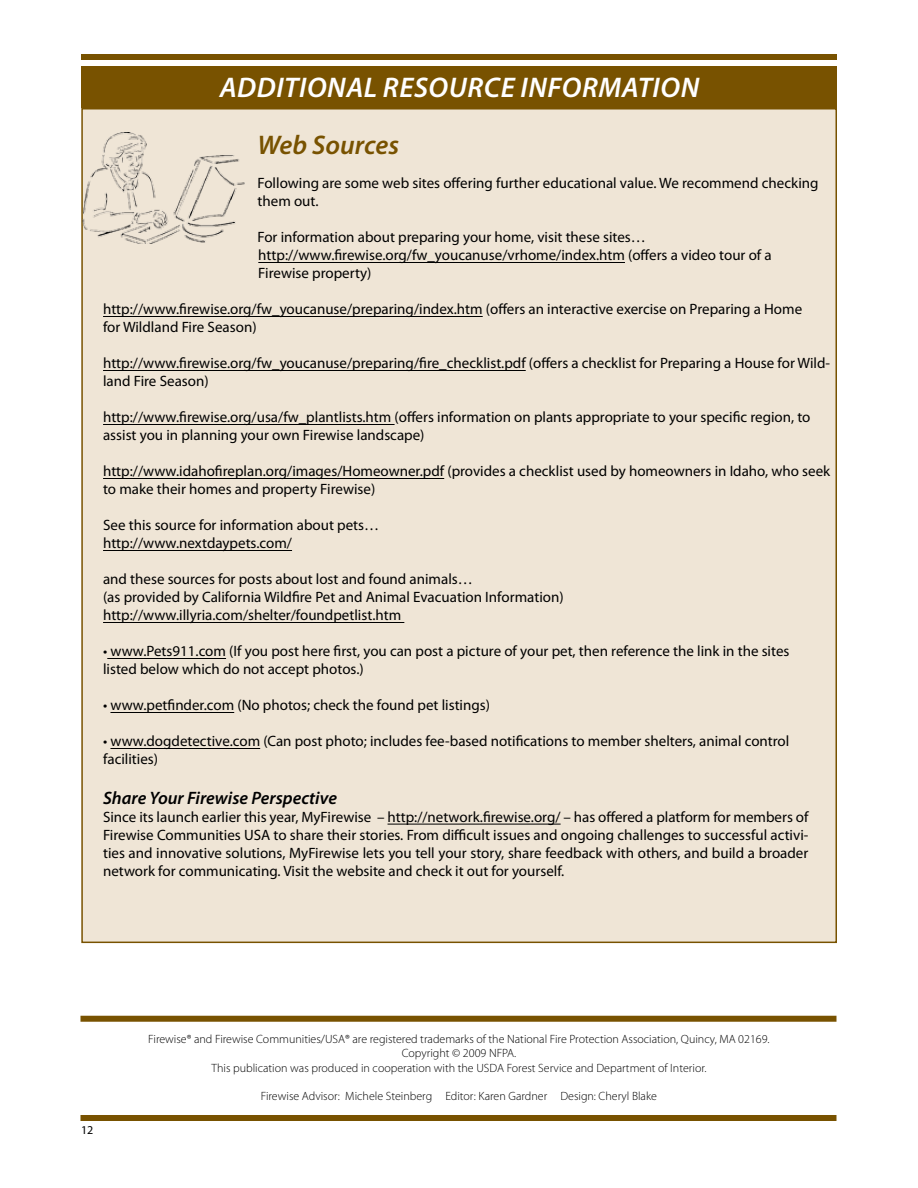
<style>
.page{position:relative;width:918px;height:1188px;background:#fff}
.page>*{position:absolute;margin:0;border:0;box-sizing:border-box;transform-origin:0 0}
.t1{font:italic 600 28.5px "Myriad Pro";letter-spacing:.02em;color:#fff}
.t2{font:italic 600 27px "Myriad Pro";color:#785200}
.t3{font:italic 600 18px "Myriad Pro";color:#000}
.t4{font:15px/18px "Myriad Pro";color:#000}
.t5{font:300 12px/14.2px "Myriad Pro";color:#000;text-align:center}
.t6{font:12px "Myriad Pro";color:#000}
</style>
<div class="page">
<div style="left:81px;top:54px;width:756px;height:6px;background:#785200"></div>
<div style="left:81px;top:66px;width:756px;height:42px;background:#785200"></div>
<div style="left:82px;top:109px;width:754px;height:833px;background:#efe5d6"></div>
<hr style="left:258px;top:262px;width:367px;height:1px;background:#000">
<hr style="left:103px;top:316px;width:380px;height:1px;background:#000">
<hr style="left:103px;top:370px;width:423px;height:1px;background:#000">
<hr style="left:103px;top:424px;width:292px;height:1px;background:#000">
<hr style="left:103px;top:478px;width:341px;height:1px;background:#000">
<hr style="left:103px;top:550px;width:189px;height:1px;background:#000">
<hr style="left:103px;top:622px;width:301px;height:1px;background:#000">
<hr style="left:107px;top:658px;width:119px;height:1px;background:#000">
<hr style="left:110px;top:712px;width:124px;height:1px;background:#000">
<hr style="left:110px;top:748px;width:150px;height:1px;background:#000">
<hr style="left:388px;top:824px;width:173px;height:1px;background:#000">
<img style="left:81px;top:133px;width:163px;height:111px">
<div style="left:80px;top:1016px;width:756px;height:6px;background:#785200"></div>
<div style="left:80px;top:1115px;width:756px;height:6px;background:#785200"></div>
<h1 class="t1" style="left:220px;top:69px;width:198px">ADDITIONAL Resource</h1>
<h1 class="t1" style="left:521px;top:69px;width:26px">Information</h1>
<h2 class="t2" style="left:258px;top:128px;width:143px">Web Sources</h2>
<p class="t4" style="left:258px;top:174px;width:563px">Following are some web sites offering further educational value. We recommend checking them out.</p>
<p class="t4" style="left:258px;top:228px;width:516px">For information about preparing your home, visit these sites… http://www.firewise.org/fw_youcanuse/vrhome/index.htm (offers a video tour of a<br>Firewise property)</p>
<p class="t4" style="left:103px;top:300px;width:701px">http://www.firewise.org/fw_youcanuse/preparing/index.htm (offers an interactive exercise on Preparing a Home for Wildland Fire Season)</p>
<p class="t4" style="left:103px;top:354px;width:729px">http://www.firewise.org/fw_youcanuse/preparing/fire_checklist.pdf (offers a checklist for Preparing a House for Wild&shy;land Fire Season)</p>
<p class="t4" style="left:103px;top:408px;width:709px">http://www.firewise.org/usa/fw_plantlists.htm (offers information on plants appropriate to your specific region, to assist you in planning your own Firewise landscape)</p>
<p class="t4" style="left:103px;top:462px;width:729px">http://www.idahofireplan.org/images/Homeowner.pdf (provides a checklist used by homeowners in Idaho, who seek to make their homes and property Firewise)</p>
<p class="t4" style="left:103px;top:516px;width:277px">See this source for information about pets… http://www.nextdaypets.com/</p>
<p class="t4" style="left:103px;top:570px;width:462px">and these sources for posts about lost and found animals…<br>(as provided by California Wildfire Pet and Animal Evacuation Information) http://www.illyria.com/shelter/foundpetlist.htm</p>
<p class="t4" style="left:103px;top:642px;width:688px">• www.Pets911.com (If you post here first, you can post a picture of your pet, then reference the link in the sites listed below which do not accept photos.)</p>
<p class="t4" style="left:103px;top:696px;width:389px">• www.petfinder.com (No photos; check the found pet listings)</p>
<p class="t4" style="left:103px;top:732px;width:688px">• www.dogdetective.com (Can post photo; includes fee-based notifications to member shelters, animal control facilities)</p>
<p class="t3" style="left:103px;top:786px;width:235px">Share Your Firewise Perspective</p>
<p class="t4" style="left:103px;top:808px;width:707px;text-align:justify">Since its launch earlier this year, MyFirewise – http://network.firewise.org/ – has offered a platform for members of Firewise Communities USA to share their stories. From difficult issues and ongoing challenges to successful activi&shy;ties and innovative solutions, MyFirewise lets you tell your story, share feedback with others, and build a broader network for communicating. Visit the website and check it out for yourself.</p>
<p class="t6" style="left:81px;top:1123px;width:14px">12</p>
<p class="t5" style="left:148px;top:1032px;width:623px">Firewise® and Firewise Communities/USA® are registered trademarks of the National Fire Protection Association, Quincy, MA 02169.<br>Copyright © 2009 NFPA.<br>This publication was produced in cooperation with the USDA Forest Service and Department of Interior.</p>
<p class="t5" style="left:261px;top:1089px;width:398px">Firewise Advisor: Michele Steinberg Editor: Karen Gardner Design: Cheryl Blake</p>
</div>
